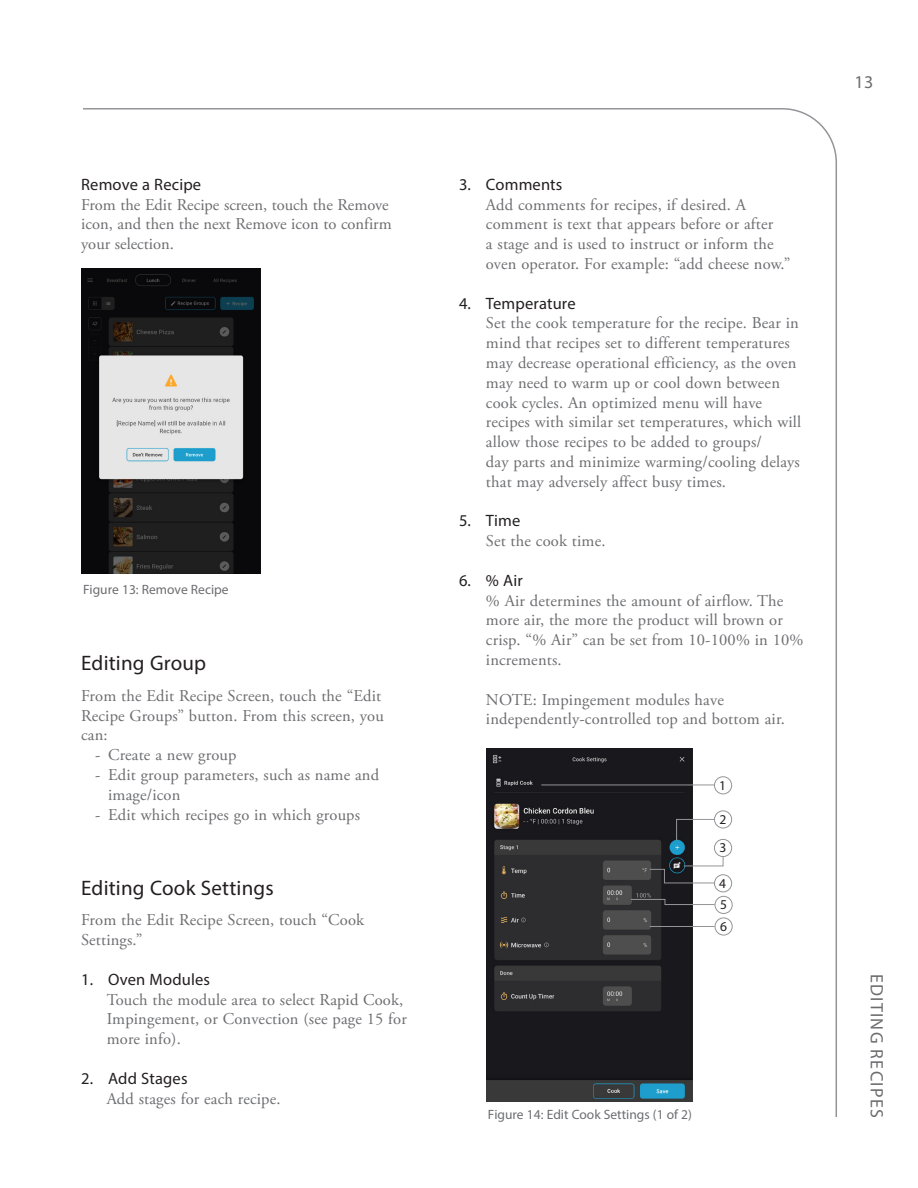
<style>
.page{position:relative;width:918px;height:1188px;background:#fff}
.page>*{position:absolute;margin:0;border:0;box-sizing:border-box;transform-origin:0 0}
.All_Caps_Header{font:21px "Myriad Pro";letter-spacing:.01em;color:#231f20}
.t1{font:18px "Myriad Pro";letter-spacing:.07em;color:#6c6d70}
.All_Caps_Header-2{font:16.5px/19.8px "Adobe Garamond Pro";color:#6c6d70}
.All_Caps_Header-3{font:16.5px "Myriad Pro";letter-spacing:.01em;color:#231f20}
.t2{font:13.5px "Myriad Pro";color:#6c6d70}
.t3{font:13.5px "Myriad Pro";color:#231f20}
</style>
<div class="page">
<img style="left:81px;top:268px;width:179px;height:305px">
<img style="left:486px;top:749px;width:206px;height:352px">
<hr style="left:541px;top:785px;width:173px;height:1px;background:#939598">
<div style="left:714px;top:776px;width:18px;height:18px;border:1px solid #939598;border-radius:50%"></div>
<svg style="left:676px;top:819px;width:39px;height:22px"></svg>
<div style="left:714px;top:810px;width:18px;height:18px;border:1px solid #939598;border-radius:50%"></div>
<div style="left:714px;top:839px;width:18px;height:18px;border:1px solid #939598;border-radius:50%"></div>
<div style="left:714px;top:874px;width:18px;height:18px;border:1px solid #939598;border-radius:50%"></div>
<div style="left:715px;top:896px;width:18px;height:18px;border:1px solid #939598;border-radius:50%"></div>
<div style="left:715px;top:918px;width:18px;height:17px;border:1px solid #939598;border-radius:50%"></div>
<svg style="left:649px;top:856px;width:75px;height:28px"></svg>
<svg style="left:630px;top:899px;width:85px;height:6px"></svg>
<hr style="left:650px;top:926px;width:65px;height:1px;background:#939598">
<p class="All_Caps_Header-3" style="left:81px;top:174px;width:122px">Remove a Recipe</p>
<p class="All_Caps_Header-2" style="left:81px;top:195px;width:312px">From the Edit Recipe screen, touch the Remove icon, and then the next Remove icon to confirm your selection.</p>
<p class="t2" style="left:83px;top:581px;width:147px">Figure 13: Remove Recipe</p>
<p class="All_Caps_Header" style="left:81px;top:650px;width:126px">Editing Group</p>
<p class="All_Caps_Header-2" style="left:81px;top:686px;width:304px">From the Edit Recipe Screen, touch the “Edit<br>Recipe Groups” button. From this screen, you can:</p>
<p class="All_Caps_Header-2" style="left:95px;top:746px;width:143px">- Create a new group</p>
<p class="All_Caps_Header-2" style="left:95px;top:765px;width:285px">- Edit group parameters, such as name and</p>
<p class="All_Caps_Header-2" style="left:108px;top:785px;width:74px">image/icon</p>
<p class="All_Caps_Header-2" style="left:95px;top:805px;width:266px">- Edit which recipes go in which groups</p>
<p class="All_Caps_Header" style="left:81px;top:875px;width:194px">Editing Cook Settings</p>
<p class="All_Caps_Header-2" style="left:81px;top:911px;width:284px">From the Edit Recipe Screen, touch “Cook<br>Settings.”</p>
<p class="All_Caps_Header-3" style="left:81px;top:969px;width:130px">1. Oven Modules</p>
<p class="All_Caps_Header-2" style="left:107px;top:990px;width:302px">Touch the module area to select Rapid Cook,<br>Impingement, or Convection (see page 15 for</p>
<p class="All_Caps_Header-2" style="left:107px;top:1030px;width:76px">more info).</p>
<p class="All_Caps_Header-3" style="left:81px;top:1068px;width:108px">2. Add Stages</p>
<p class="All_Caps_Header-2" style="left:107px;top:1089px;width:175px">Add stages for each recipe.</p>
<p class="All_Caps_Header-3" style="left:459px;top:174px;width:105px">3. Comments</p>
<p class="All_Caps_Header-2" style="left:486px;top:195px;width:262px">Add comments for recipes, if desired. A</p>
<p class="All_Caps_Header-2" style="left:486px;top:215px;width:289px">comment is text that appears before or after</p>
<p class="All_Caps_Header-2" style="left:486px;top:235px;width:289px">a stage and is used to instruct or inform the</p>
<p class="All_Caps_Header-2" style="left:486px;top:255px;width:306px">oven operator. For example: “add cheese now.”</p>
<p class="All_Caps_Header-3" style="left:459px;top:293px;width:118px">4. Temperature</p>
<p class="All_Caps_Header-2" style="left:486px;top:314px;width:314px">Set the cook temperature for the recipe. Bear in</p>
<p class="All_Caps_Header-2" style="left:486px;top:334px;width:305px">mind that recipes set to different temperatures</p>
<p class="All_Caps_Header-2" style="left:486px;top:354px;width:312px">may decrease operational efficiency, as the oven</p>
<p class="All_Caps_Header-2" style="left:486px;top:373px;width:296px">may need to warm up or cool down between</p>
<p class="All_Caps_Header-2" style="left:486px;top:393px;width:278px">cook cycles. An optimized menu will have</p>
<p class="All_Caps_Header-2" style="left:486px;top:413px;width:317px">recipes with similar set temperatures, which will</p>
<p class="All_Caps_Header-2" style="left:486px;top:433px;width:278px">allow those recipes to be added to groups/</p>
<p class="All_Caps_Header-2" style="left:486px;top:453px;width:315px">day parts and minimize warming/cooling delays</p>
<p class="All_Caps_Header-2" style="left:486px;top:472px;width:242px">that may adversely affect busy times.</p>
<p class="All_Caps_Header-3" style="left:459px;top:511px;width:63px">5. Time</p>
<p class="All_Caps_Header-2" style="left:486px;top:532px;width:121px">Set the cook time.</p>
<p class="All_Caps_Header-3" style="left:459px;top:570px;width:65px">6. % Air</p>
<p class="All_Caps_Header-2" style="left:486px;top:591px;width:299px">% Air determines the amount of airflow. The</p>
<p class="All_Caps_Header-2" style="left:486px;top:611px;width:298px">more air, the more the product will brown or</p>
<p class="All_Caps_Header-2" style="left:486px;top:631px;width:319px">crisp. “% Air” can be set from 10-100% in 10%</p>
<p class="All_Caps_Header-2" style="left:486px;top:651px;width:77px">increments.</p>
<p class="All_Caps_Header-2" style="left:486px;top:690px;width:239px">NOTE: Impingement modules have</p>
<p class="All_Caps_Header-2" style="left:486px;top:710px;width:300px">independently-controlled top and bottom air.</p>
<p class="t3" style="left:719px;top:778px;width:8px">1</p>
<p class="t3" style="left:720px;top:811px;width:8px">2</p>
<p class="t3" style="left:720px;top:839px;width:8px">3</p>
<p class="t3" style="left:719px;top:876px;width:8px">4</p>
<p class="t3" style="left:720px;top:896px;width:8px">5</p>
<p class="t3" style="left:720px;top:918px;width:8px">6</p>
<p class="t2" style="left:488px;top:1106px;width:206px">Figure 14: Edit Cook Settings (1 of 2)</p>
<p class="t1" style="left:855px;top:71px;width:20px">13</p>
<p class="t1" style="left:888px;top:974px;width:145px;rotate:90deg">EDITING RECIPES</p>
</div>
